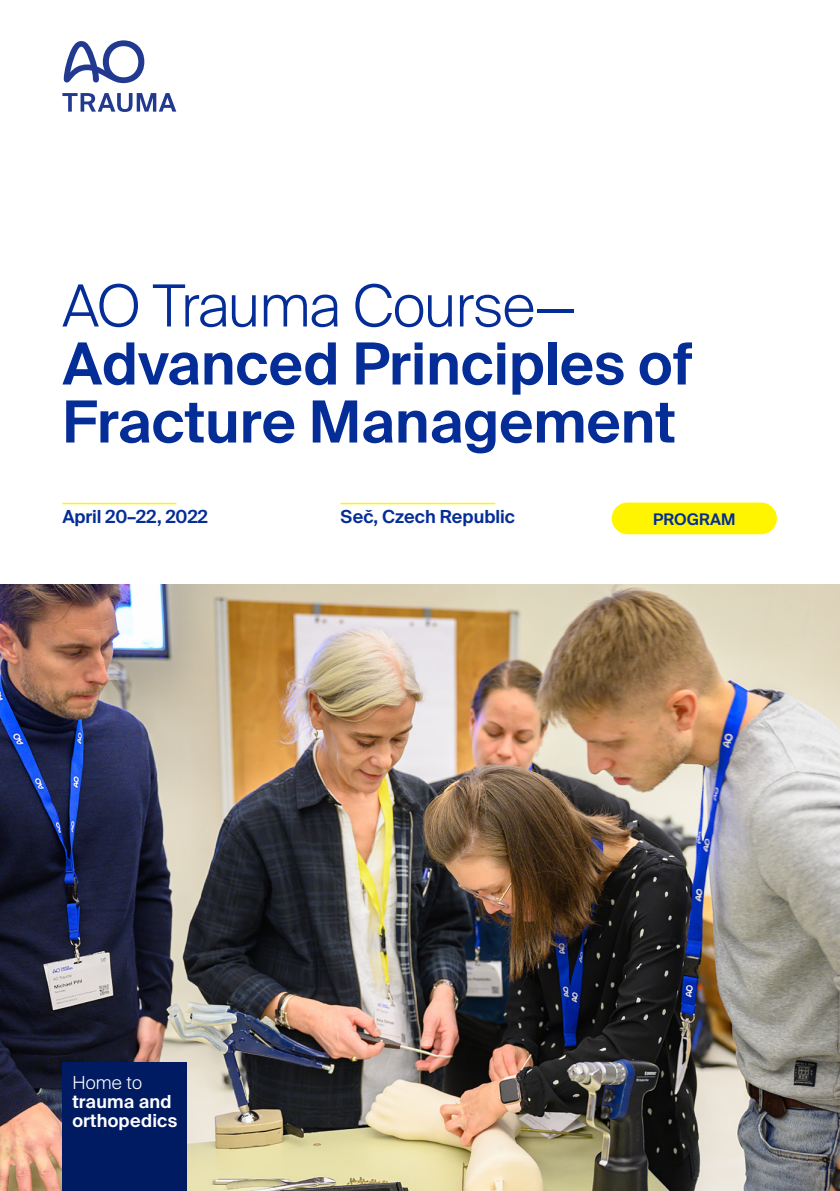
<style>
.page{position:relative;width:840px;height:1191px;background:#fff}
.page>*{position:absolute;margin:0;border:0;box-sizing:border-box;transform-origin:0 0}
.t1{font:600 58px/58px "Suisse Intl";color:#042d98}
.t2{font:300 58px "Suisse Intl";letter-spacing:-.01em;color:#042d98}
.t3{font:600 18px "Suisse Intl";color:#042d98}
.t4{font:600 18px/19px "Suisse Intl";letter-spacing:.01em;color:#fff}
.t5{font:300 18px "Suisse Intl";letter-spacing:.01em;color:#fff}
.t6{font:600 16px "Suisse Intl";color:#042d98}
</style>
<div class="page">
<svg style="left:64px;top:40px;width:80px;height:43px"></svg>
<svg style="left:62px;top:93px;width:114px;height:19px"></svg>
<img style="left:0;top:585px;width:839px;height:606px">
<div style="left:62px;top:1062px;width:125px;height:129px;background:#001b62"></div>
<div style="left:611px;top:502px;width:165px;height:32px;background:#fff500;border-radius:16px"></div>
<hr style="left:62px;top:503px;width:114px;height:1px;background:#fff500">
<hr style="left:340px;top:503px;width:155px;height:1px;background:#fff500">
<p class="t2" style="left:62px;top:272px;width:514px">AO Trauma Course—</p>
<p class="t1" style="left:62px;top:335px;width:631px">Advanced Principles of<br>Fracture Management</p>
<p class="t3" style="left:62px;top:506px;width:147px">April 20–22, 2022</p>
<p class="t3" style="left:340px;top:506px;width:176px">Seč, Czech Republic</p>
<p class="t6" style="left:653px;top:510px;width:83px">PROGRAM</p>
<p class="t5" style="left:72px;top:1072px;width:71px">Home to</p>
<p class="t4" style="left:72px;top:1092px;width:106px">trauma and orthopedics</p>
</div>
